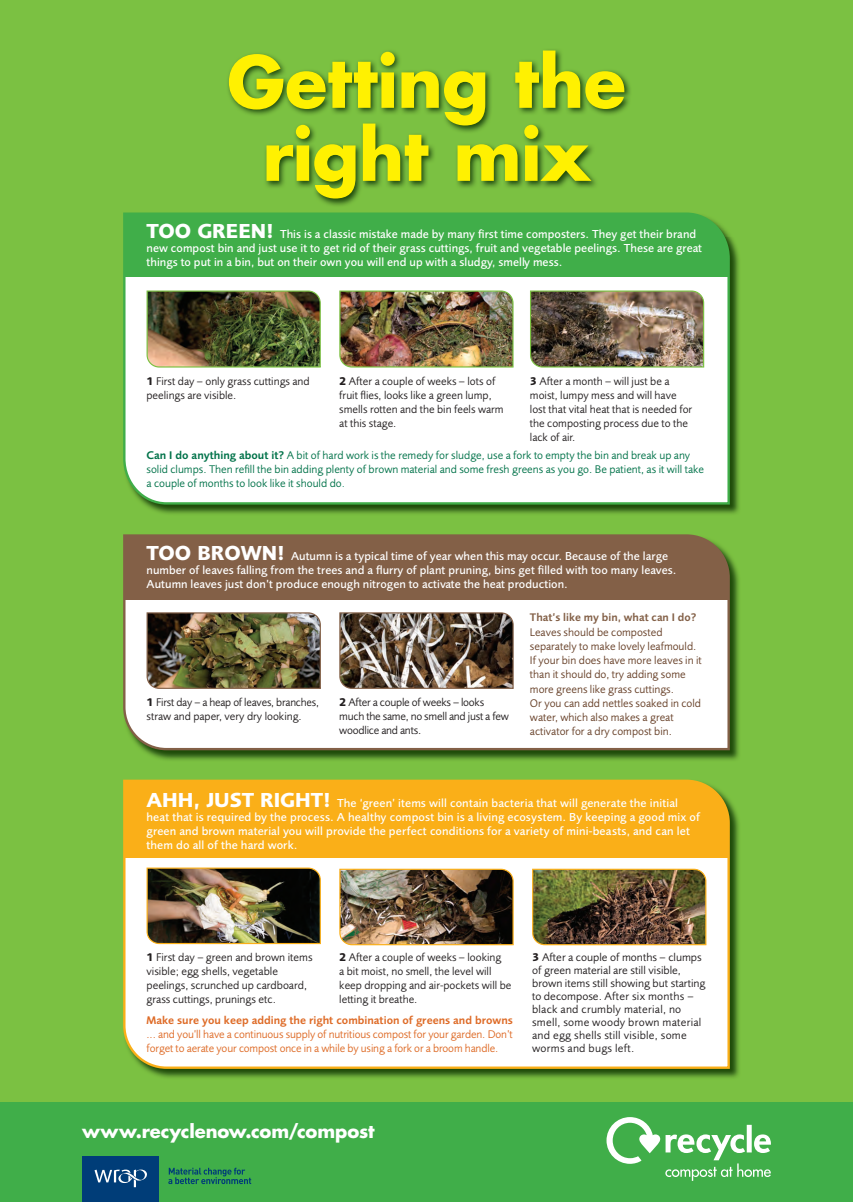
<style>
.page{position:relative;width:853px;height:1202px;background:#7bc142}
.page>*{position:absolute;margin:0;border:0;box-sizing:border-box;transform-origin:0 0}
.t1{font:700 69px/73px "Futura Std";letter-spacing:-.01em;color:#fff101;text-align:center}
.t2{font:700 18px "Futura Std";letter-spacing:-.005em;color:#fff}
.t3{font:500 12px/14px "Foundry Sans";letter-spacing:.005em;color:#fff}
.t4{font:11.5px/14px "Foundry Sans";color:#231f20}
.t5{font:11.5px/14px "Foundry Sans";color:#007249}
.t6{font:11.5px/14px "Foundry Sans";color:#674028}
.t7{font:11.5px/13px "Foundry Sans";letter-spacing:.02em;color:#231f20}
.t8{font:11.5px/14px "Foundry Sans";letter-spacing:-.01em;color:#de6b27}
.t9{font:11.5px/14px "Foundry Sans";letter-spacing:-.02em;color:#231f20}
.t10{font:600 11.5px "Foundry Sans";color:#de6b27}
.t11{font:600 11.4px "Foundry Sans";color:#836047}
.s1{font-weight:700;font-size:21px}
.s2{font-weight:700}
.s3{font-weight:600}
.s4{color:#249172}
</style>
<div class="page">
<img style="left:228px;top:49px;width:402px;height:157px">
<img style="left:144px;top:237px;width:595px;height:277px">
<svg style="left:123px;top:212px;width:607px;height:292px;background:#c4e6c6"></svg>
<img style="left:339px;top:290px;width:175px;height:77px">
<img style="left:530px;top:290px;width:174px;height:77px">
<img style="left:147px;top:290px;width:174px;height:77px">
<img style="left:143px;top:556px;width:596px;height:204px">
<svg style="left:123px;top:534px;width:607px;height:216px;background:#ccbfb4"></svg>
<img style="left:339px;top:612px;width:175px;height:77px">
<img style="left:147px;top:612px;width:174px;height:77px">
<img style="left:143px;top:801px;width:596px;height:277px">
<svg style="left:123px;top:779px;width:607px;height:289px;background:#fbe1a8"></svg>
<img style="left:339px;top:868px;width:175px;height:77px">
<img style="left:532px;top:868px;width:174px;height:77px">
<img style="left:147px;top:867px;width:174px;height:77px">
<div style="left:0;top:1103px;width:853px;height:99px;background:#40ae49"></div>
<svg style="left:606px;top:1117px;width:165px;height:63px"></svg>
<div style="left:82px;top:1156px;width:77px;height:46px;background:#003d78"></div>
<svg style="left:95px;top:1169px;width:52px;height:18px"></svg>
<svg style="left:168px;top:1167px;width:83px;height:17px"></svg>
<h1 class="t1" style="left:227px;top:52px;width:400px">Getting the right mix</h1>
<p class="t3" style="left:147px;top:228px;width:557px"><span class="s1">TOO GREEN!</span> This is a classic mistake made by many first time composters. They get their brand new compost bin and just use it to get rid of their grass cuttings, fruit and vegetable peelings. These are great things to put in a bin, but on their own you will end up with a sludgy, smelly mess.</p>
<p class="t4" style="left:147px;top:375px;width:165px"><span class="s2">1</span> First day – only grass cuttings and peelings are visible.</p>
<p class="t4" style="left:339px;top:375px;width:166px"><span class="s2">2</span> After a couple of weeks – lots of fruit flies, looks like a green lump, smells rotten and the bin feels warm at this stage.</p>
<p class="t4" style="left:530px;top:375px;width:164px"><span class="s2">3</span> After a month – will just be a moist, lumpy mess and will have lost that vital heat that is needed for the composting process due to the lack of air.</p>
<p class="t5" style="left:147px;top:449px;width:559px"><span class="s3">Can I do anything about it?</span> A bit of hard work is the remedy for sludge, use a fork to empty the bin and break up any solid clumps. Then refill the bin adding plenty of brown material and some fresh greens as you go. Be patient, as it will take a couple of months to look like it should do<span class="s4">.</span></p>
<p class="t3" style="left:147px;top:550px;width:532px"><span class="s1">TOO BROWN!</span> Autumn is a typical time of year when this may occur. Because of the large number of leaves falling from the trees and a flurry of plant pruning, bins get filled with too many leaves.<br>Autumn leaves just don’t produce enough nitrogen to activate the heat production.</p>
<p class="t4" style="left:147px;top:696px;width:174px"><span class="s2">1</span> First day – a heap of leaves, branches, straw and paper, very dry looking.</p>
<p class="t9" style="left:339px;top:696px;width:171px"><span class="s2">2</span> After a couple of weeks – looks much the same, no smell and just a few woodlice and ants.</p>
<p class="t11" style="left:530px;top:613px;width:168px">That’s like my bin, what can I do?</p>
<p class="t6" style="left:530px;top:626px;width:173px">Leaves should be composted separately to make lovely leafmould.<br>If your bin does have more leaves in it than it should do, try adding some more greens like grass cuttings.<br>Or you can add nettles soaked in cold water, which also makes a great activator for a dry compost bin.</p>
<p class="t3" style="left:147px;top:797px;width:555px"><span class="s1">AHH, JUST RIGHT!</span> The ‘green’ items will contain bacteria that will generate the initial heat that is required by the process. A healthy compost bin is a living ecosystem. By keeping a good mix of green and brown material you will provide the perfect conditions for a variety of mini-beasts, and can let them do all of the hard work.</p>
<p class="t4" style="left:147px;top:951px;width:168px"><span class="s2">1</span> First day – green and brown items visible; egg shells, vegetable peelings, scrunched up cardboard, grass cuttings, prunings etc.</p>
<p class="t4" style="left:339px;top:951px;width:174px"><span class="s2">2</span> After a couple of weeks – looking<br>a bit moist, no smell, the level will keep dropping and air-pockets will be letting it breathe.</p>
<p class="t7" style="left:532px;top:952px;width:175px"><span class="s2">3</span> After a couple of months – clumps of green material are still visible, brown items still showing but starting to decompose. After six months – black and crumbly material, no smell, some woody brown material and egg shells still visible, some worms and bugs left.</p>
<p class="t10" style="left:147px;top:1015px;width:368px">Make sure you keep adding the right combination of greens and browns</p>
<p class="t8" style="left:147px;top:1028px;width:368px">... and you’ll have a continuous supply of nutritious compost for your garden. Don’t forget to aerate your compost once in a while by using a fork or a broom handle.</p>
<h2 class="t2" style="left:82px;top:1122px;width:294px">www.recyclenow.com/compost</h2>
</div>
